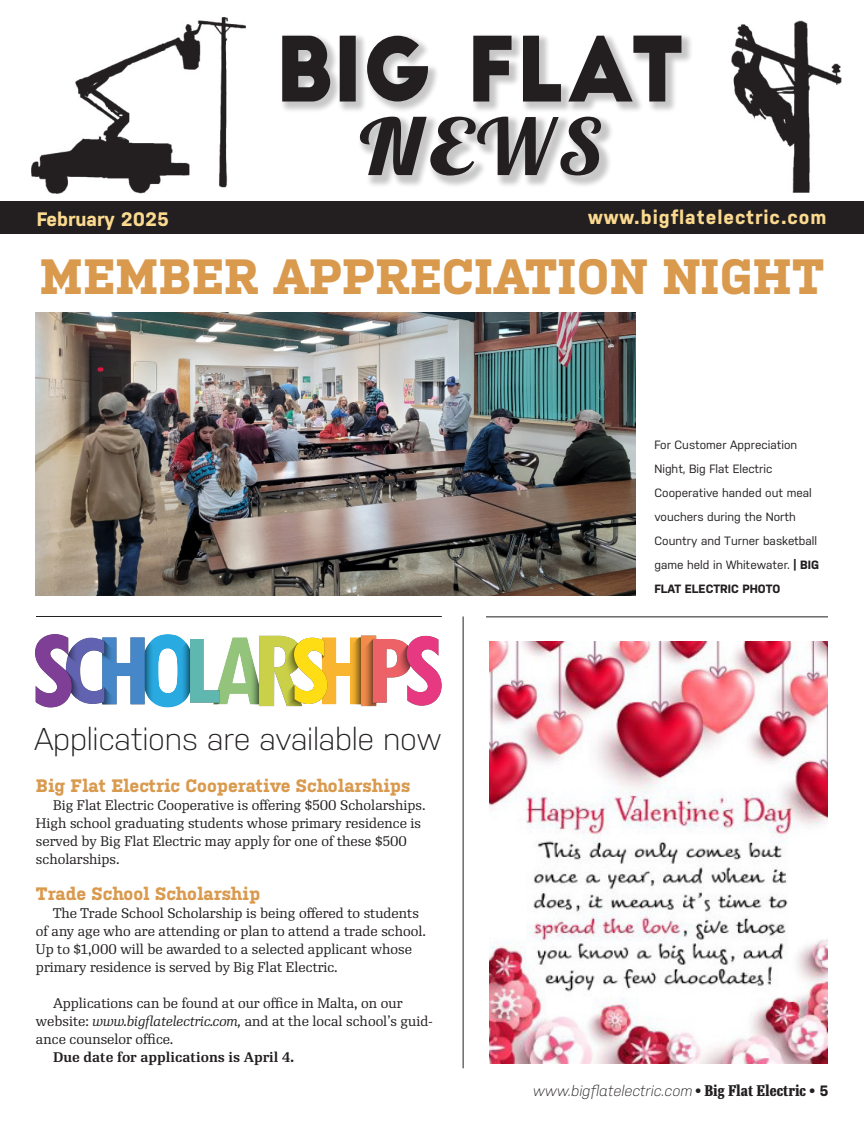
<style>
.page{position:relative;width:864px;height:1134px;background:#fff}
.page>*{position:absolute;margin:0;border:0;box-sizing:border-box;transform-origin:0 0}
.Headline_Co-op_Kulturista{font:700 49.5px "Kulturista";color:#d99a4e}
.Headline{font:300 31.5px "Nudista";letter-spacing:-.01em;color:#231f20}
.BFEC_Defaults{font:700 19.5px "Nudista";letter-spacing:.05em;color:#fbda90}
.BFEC_Defaults-2{font:700 19.5px "Nudista";color:#fbda90}
.Subhead_2{font:700 18px "Kulturista";color:#d99a4e}
.t1{font:italic 300 15px "Nudista";color:#231f20}
.Body_Copy_RePublic_ragR{font:13.5px/18px "Re Public";color:#231f20}
.Body_Copy_RePublic_ragR-2{font:600 13.5px "Re Public";color:#231f20}
.Photo_Cutline{font:12px/24px "Nudista";color:#231f20}
.s1{font-style:italic}
.s2{font-weight:700}
.s3{font-weight:700;font-style:normal}
.s4{font-family:"Re Public Cond";font-weight:700;font-style:normal}
</style>
<div class="page">
<div style="left:0;top:202px;width:864px;height:32px;background:#231f20"></div>
<div style="left:280px;top:33px;width:414px;height:81px;background:#231f20;opacity:.25"></div>
<svg style="left:282px;top:36px;width:399px;height:66px"></svg>
<div style="left:358px;top:114px;width:256px;height:74px;background:#231f20;opacity:.25"></div>
<svg style="left:360px;top:117px;width:241px;height:59px"></svg>
<img style="left:31px;top:17px;width:214px;height:177px">
<img style="left:731px;top:20px;width:111px;height:173px">
<img style="left:36px;top:312px;width:600px;height:284px">
<img style="left:489px;top:641px;width:339px;height:423px">
<hr style="left:36px;top:616px;width:406px;height:1px;background:#231f20">
<hr style="left:463px;top:616px;width:1px;height:452px;background:#231f20">
<hr style="left:486px;top:616px;width:342px;height:1px;background:#231f20">
<svg style="left:35px;top:634px;width:407px;height:74px"></svg>
<p class="BFEC_Defaults-2" style="left:37px;top:208px;width:134px">February 2025</p>
<p class="BFEC_Defaults" style="left:588px;top:206px;width:240px">www.bigflatelectric.com</p>
<p class="Headline_Co-op_Kulturista" style="left:40px;top:248px;width:786px">MEMBER APPRECIATION NIGHT</p>
<p class="Headline" style="left:35px;top:721px;width:409px">Applications are available now</p>
<p class="Subhead_2" style="left:36px;top:775px;width:376px">Big Flat Electric Cooperative Scholarships</p>
<p class="Body_Copy_RePublic_ragR" style="left:36px;top:797px;width:391px;text-indent:17px">Big Flat Electric Cooperative is offering $500 Scholarships.<br>High school graduating students whose primary residence is served by Big Flat Electric may apply for one of these $500 scholarships.</p>
<p class="Subhead_2" style="left:36px;top:883px;width:226px">Trade School Scholarship</p>
<p class="Body_Copy_RePublic_ragR" style="left:36px;top:905px;width:392px;text-indent:17px">The Trade School Scholarship is being offered to students of any age who are attending or plan to attend a trade school.<br>Up to $1,000 will be awarded to a selected applicant whose primary residence is served by Big Flat Electric.</p>
<p class="Body_Copy_RePublic_ragR" style="left:36px;top:995px;width:398px;text-indent:17px">Applications can be found at our office in Malta, on our website: <span class="s1">www.bigflatelectric.com,</span> and at the local school’s guid&shy;ance counselor office.</p>
<p class="Body_Copy_RePublic_ragR-2" style="left:53px;top:1049px;width:243px">Due date for applications is April 4.</p>
<p class="Photo_Cutline" style="left:654px;top:433px;width:166px">For Customer Appreciation<br>Night, Big Flat Electric<br>Cooperative handed out meal vouchers during the North<br>Country and Turner basketball game held in Whitewater. <span class="s2">| BIG<br>FLAT ELECTRIC PHOTO</span></p>
<p class="t1" style="left:533px;top:1082px;width:298px">www.bigflatelectric.com <span class="s3">•</span> <span class="s4">Big Flat Electric</span> <span class="s3">• 5</span></p>
</div>
